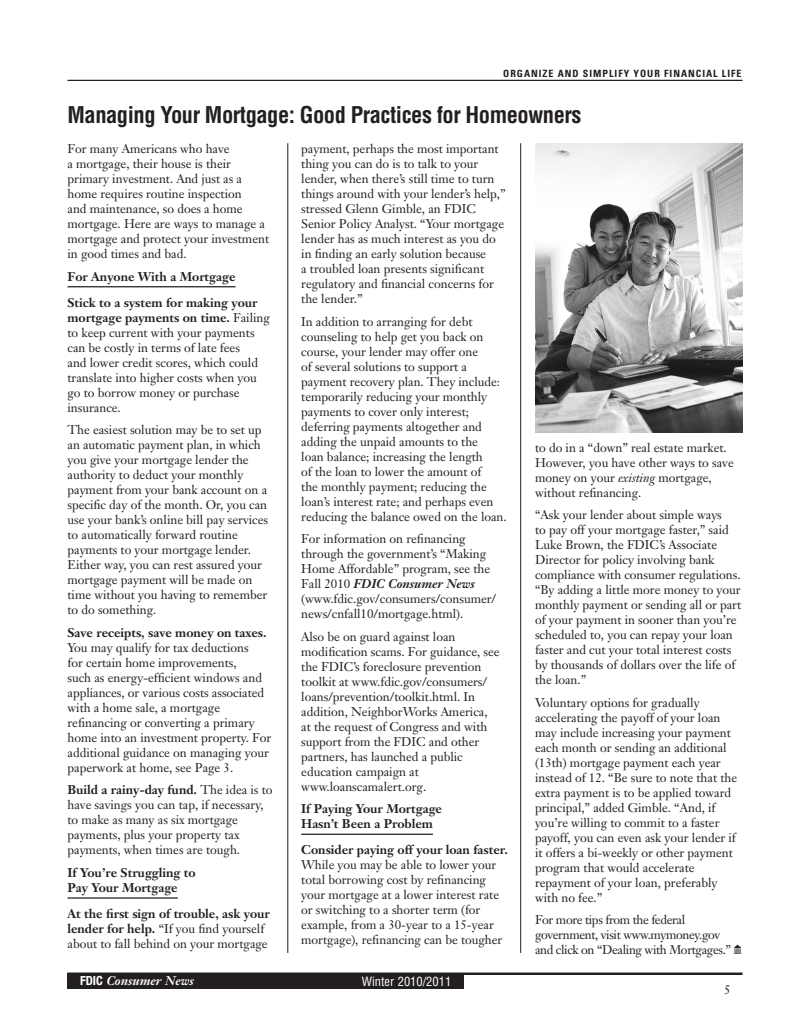
<style>
.page{position:relative;width:810px;height:1035px;background:#fff}
.page>*{position:absolute;margin:0;border:0;box-sizing:border-box;transform-origin:0 0}
.t1{font:700 condensed 22.5px "Helvetica";letter-spacing:-.02em;color:#231f20}
.t2{font:12.5px/15px "Janson Text";letter-spacing:-.005em;color:#231f20}
.t3{font:700 12.5px/15px "Janson Text";letter-spacing:-.005em;color:#231f20}
.t4{font:12.5px/15px "Janson Text";letter-spacing:-.03em;color:#231f20}
.t5{font:italic 700 12.5px "Janson Text";color:#fff}
.t6{font:condensed 12.5px "Helvetica";color:#fff}
.t7{font:700 condensed 10px "Univers";letter-spacing:.1em;color:#231f20}
.s1{font-weight:700}
.s2{font-weight:700;font-style:italic}
.s3{font-style:italic}
.s4{font-family:"Carta"}
.s5{font-family:"Helvetica Neue";font-style:normal;font-stretch:condensed}
</style>
<div class="page">
<hr style="left:68px;top:80px;width:675px;height:1px;background:#231f20">
<hr style="left:68px;top:973px;width:675px;height:2px;background:#231f20">
<div style="left:68px;top:974px;width:396px;height:15px;background:#231f20"></div>
<hr style="left:68px;top:286px;width:168px;height:1px;background:#231f20">
<hr style="left:68px;top:897px;width:110px;height:2px;background:#231f20">
<hr style="left:301px;top:834px;width:132px;height:1px;background:#231f20">
<img style="left:535px;top:143px;width:208px;height:290px">
<hr style="left:288px;top:143px;width:1px;height:810px;background:#231f20">
<hr style="left:520px;top:143px;width:1px;height:810px;background:#231f20">
<p class="t7" style="left:503px;top:67px;width:240px">ORGANIZE AND SIMPLIFY YOUR FINANCIAL LIFE</p>
<h1 class="t1" style="left:68px;top:101px;width:516px">Managing Your Mortgage: Good Practices for Homeowners</h1>
<p class="t2" style="left:68px;top:141px;width:203px">For many Americans who have<br>a mortgage, their house is their primary investment. And just as a home requires routine inspection<br>and maintenance, so does a home mortgage. Here are ways to manage a mortgage and protect your investment in good times and bad.</p>
<p class="t3" style="left:68px;top:263px;width:192px;line-height:26.2px">For Anyone With a Mortgage<br>Stick to a system for making your</p>
<p class="t2" style="left:68px;top:310px;width:204px"><span class="s1">mortgage payments on time.</span> Failing to keep current with your payments can be costly in terms of late fees<br>and lower credit scores, which could translate into higher costs when you go to borrow money or purchase insurance.</p>
<p class="t2" style="left:68px;top:422px;width:202px">The easiest solution may be to set up an automatic payment plan, in which you give your mortgage lender the authority to deduct your monthly payment from your bank account on a specific day of the month. Or, you can use your bank’s online bill pay services to automatically forward routine payments to your mortgage lender.<br>Either way, you can rest assured your mortgage payment will be made on time without you having to remember to do something.</p>
<p class="t3" style="left:68px;top:625px;width:201px">Save receipts, save money on taxes.</p>
<p class="t2" style="left:68px;top:640px;width:205px">You may qualify for tax deductions<br>for certain home improvements,<br>such as energy-efficient windows and appliances, or various costs associated with a home sale, a mortgage refinancing or converting a primary home into an investment property. For additional guidance on managing your paperwork at home, see Page 3.</p>
<p class="t2" style="left:68px;top:782px;width:207px"><span class="s1">Build a rainy-day fund.</span> The idea is to have savings you can tap, if necessary, to make as many as six mortgage payments, plus your property tax payments, when times are tough.</p>
<p class="t3" style="left:68px;top:865px;width:130px">If You’re Struggling to<br>Pay Your Mortgage</p>
<p class="t2" style="left:68px;top:906px;width:204px"><span class="s1">At the first sign of trouble, ask your lender for help.</span> “If you find yourself about to fall behind on your mortgage</p>
<p class="t2" style="left:301px;top:141px;width:206px">payment, perhaps the most important thing you can do is to talk to your lender, when there’s still time to turn things around with your lender’s help,” stressed Glenn Gimble, an FDIC Senior Policy Analyst. “Your mortgage lender has as much interest as you do in finding an early solution because<br>a troubled loan presents significant regulatory and financial concerns for the lender.”</p>
<p class="t2" style="left:301px;top:314px;width:207px">In addition to arranging for debt counseling to help get you back on course, your lender may offer one<br>of several solutions to support a payment recovery plan. They include: temporarily reducing your monthly payments to cover only interest; deferring payments altogether and adding the unpaid amounts to the<br>loan balance; increasing the length<br>of the loan to lower the amount of<br>the monthly payment; reducing the loan’s interest rate; and perhaps even reducing the balance owed on the loan.</p>
<p class="t2" style="left:301px;top:531px;width:196px">For information on refinancing through the government’s “Making Home Affordable” program, see the Fall 2010 <span class="s2">FDIC Consumer News </span>(www.fdic.gov/consumers/consumer/ news/cnfall10/mortgage.html).</p>
<p class="t2" style="left:301px;top:629px;width:200px">Also be on guard against loan modification scams. For guidance, see the FDIC’s foreclosure prevention toolkit at www.fdic.gov/consumers/ loans/prevention/toolkit.html. In addition, NeighborWorks America, at the request of Congress and with support from the FDIC and other partners, has launched a public education campaign at www.loanscamalert.org.</p>
<p class="t3" style="left:301px;top:801px;width:142px">If Paying Your Mortgage<br>Hasn’t Been a Problem</p>
<p class="t3" style="left:301px;top:842px;width:208px">Consider paying off your loan faster.</p>
<p class="t2" style="left:301px;top:857px;width:203px">While you may be able to lower your total borrowing cost by refinancing your mortgage at a lower interest rate or switching to a shorter term (for example, from a 30-year to a 15-year mortgage), refinancing can be tougher</p>
<p class="t2" style="left:535px;top:440px;width:200px">to do in a “down” real estate market.<br>However, you have other ways to save money on your <span class="s3">existing</span> mortgage, without refinancing.</p>
<p class="t2" style="left:535px;top:507px;width:208px">“Ask your lender about simple ways<br>to pay off your mortgage faster,” said Luke Brown, the FDIC’s Associate Director for policy involving bank compliance with consumer regulations. “By adding a little more money to your monthly payment or sending all or part of your payment in sooner than you’re scheduled to, you can repay your loan faster and cut your total interest costs by thousands of dollars over the life of the loan.”</p>
<p class="t2" style="left:535px;top:695px;width:204px">Voluntary options for gradually accelerating the payoff of your loan may include increasing your payment each month or sending an additional (13th) mortgage payment each year instead of 12. “Be sure to note that the extra payment is to be applied toward principal,” added Gimble. “And, if you’re willing to commit to a faster payoff, you can even ask your lender if it offers a bi-weekly or other payment program that would accelerate repayment of your loan, preferably with no fee.”</p>
<p class="t4" style="left:535px;top:912px;width:209px">For more tips from the federal government, visit www.mymoney.gov<br>and click on “Dealing with Mortgages.” <span class="s4">Q</span></p>
<p class="t5" style="left:80px;top:973px;width:115px"><span class="s5">FDIC</span> Consumer News</p>
<p class="t6" style="left:362px;top:973px;width:91px">Winter 2010/2011</p>
<p class="t2" style="left:724px;top:982px;width:8px">5</p>
</div>
